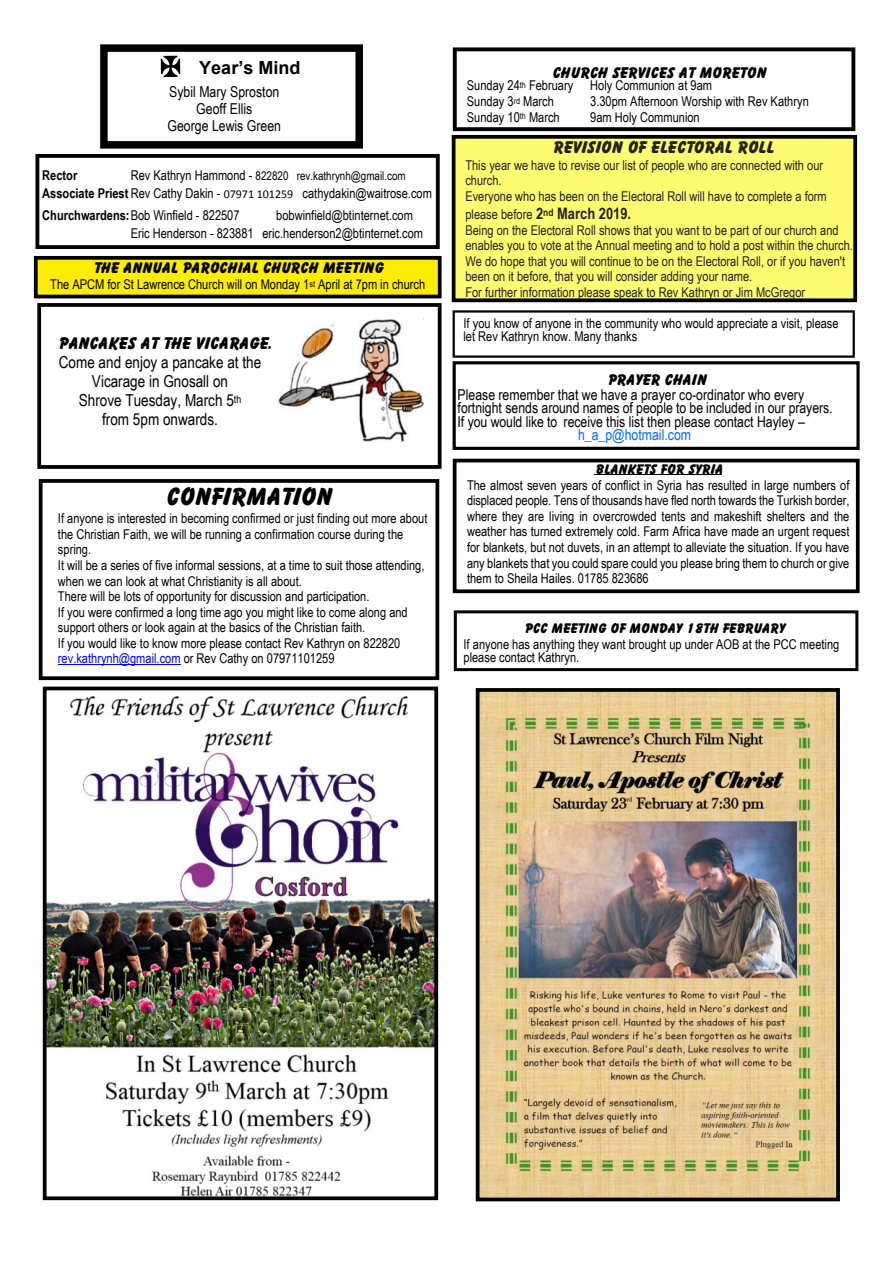
<style>
.page{position:relative;width:893px;height:1263px;background:#fff}
.page>*{position:absolute;margin:0;border:0;box-sizing:border-box;transform-origin:0 0}
.t1{font:24px "Balloonist SF Bold";color:#000}
.t2{font:700 18px "Arial";color:#000}
.t3{font:16.5px/18.9px "Arial Narrow";color:#000;text-align:center}
.t4{font:16.5px "Balloonist SF Bold";color:#222}
.t5{font:16.5px "Balloonist SF Bold";color:#000}
.t6{font:15px/13.5px "Arial Narrow";color:#000}
.t7{font:15px "Balloonist SF Bold";color:#000}
.t8{font:15px "Arial Narrow";color:#06f}
.t9{font:13.5px/15.5px "Arial Narrow";color:#000}
.t10{font:13.5px/15.6px "Arial Narrow";color:#222}
.t11{font:13.5px "Balloonist SF Bold";color:#000}
.t12{font:700 13.5px "Arial Narrow";color:#000}
.t13{font:12px "Arial Narrow";color:#000}
.s1{font-size:13.5px}
.s2{font-weight:700}
.s3{font-family:"Calibri";font-size:12px}
.s4{color:#00f}
.s5{font-weight:700;font-size:15.75px}
</style>
<div class="page">
<div style="left:454px;top:610px;width:404px;height:61px;background:#fff;border:3px solid #000"></div>
<div style="left:453px;top:47px;width:402px;height:84px;border:4px solid #000"></div>
<div style="left:100px;top:44px;width:263px;height:105px;border:8px solid #000"></div>
<svg style="left:161px;top:56px;width:19px;height:21px"></svg>
<div style="left:35px;top:154px;width:405px;height:95px;border:4px solid #000"></div>
<div style="left:39px;top:479px;width:400px;height:201px;border:4px solid #000"></div>
<hr style="left:58px;top:664px;width:123px;height:1px;background:#00f">
<div style="left:453px;top:459px;width:407px;height:134px;border:4px solid #000"></div>
<div style="left:454px;top:137px;width:401px;height:163px;background:#fffb71"></div>
<div style="left:452px;top:135px;width:405px;height:167px;border:4px solid #000"></div>
<div style="left:453px;top:361px;width:407px;height:89px;border:3px solid #000"></div>
<div style="left:453px;top:310px;width:402px;height:48px;border:2px solid #000"></div>
<img style="left:48px;top:696px;width:385px;height:499px">
<div style="left:43px;top:687px;width:395px;height:513px;border:4px solid #000"></div>
<img style="left:481px;top:693px;width:354px;height:503px">
<div style="left:476px;top:688px;width:364px;height:513px;border:4px solid #000"></div>
<div style="left:36px;top:258px;width:404px;height:38px;background:#ffed00"></div>
<div style="left:34px;top:256px;width:408px;height:42px;border:4px solid #000"></div>
<div style="left:37px;top:303px;width:405px;height:166px;border:4px solid #000"></div>
<img style="left:278px;top:318px;width:146px;height:124px">
<h2 class="t2" style="left:199px;top:61px;width:103px">Year’s Mind</h2>
<p class="t6" style="left:168px;top:84px;width:115px;line-height:17.2px;text-align:center">Sybil Mary Sproston<br>Geoff Ellis<br>George Lewis Green</p>
<p class="t12" style="left:42px;top:170px;width:37px">Rector</p>
<p class="t13" style="left:131px;top:172px;width:277px"><span class="s1">Rev Kathryn Hammond -</span> 822820 rev.kathrynh@gmail.com</p>
<p class="t9" style="left:42px;top:183px;width:391px;line-height:23px"><span class="s2">Associate Priest</span> Rev Cathy Dakin - <span class="s3">07971 101259</span> cathydakin@waitrose.com<br><span class="s2">Churchwardens:</span> Bob Winfield - 822507</p>
<p class="t9" style="left:131px;top:208px;width:294px;line-height:17.2px;text-indent:146px">bobwinfield@btinternet.com<br>Eric Henderson - 823881 eric.henderson2@btinternet.com</p>
<p class="t7" style="left:93px;top:262px;width:291px">THE ANNUAL PAROCHIAL CHURCH MEETING</p>
<p class="t9" style="left:50px;top:278px;width:376px">The APCM for St Lawrence Church will on Monday 1<sup>st</sup> April at 7pm in church</p>
<p class="t5" style="left:58px;top:336px;width:215px">PANCAKES AT THE VICARAGE.</p>
<p class="t3" style="left:59px;top:354px;width:204px">Come and enjoy a pancake at the<br>Vicarage in Gnosall on<br>Shrove Tuesday, March 5<sup>th<br></sup>from 5pm onwards.</p>
<h1 class="t1" style="left:165px;top:487px;width:168px">CONFIRMATION</h1>
<p class="t9" style="left:58px;top:512px;width:371px">If anyone is interested in becoming confirmed or just finding out more about the Christian Faith, we will be running a confirmation course during the spring.<br>It will be a series of five informal sessions, at a time to suit those attending, when we can look at what Christianity is all about.<br>There will be lots of opportunity for discussion and participation.<br>If you were confirmed a long time ago you might like to come along and support others or look again at the basics of the Christian faith.<br>If you would like to know more please contact Rev Kathryn on 822820 <span class="s4">rev.kathrynh@gmail.com</span> or Rev Cathy on 07971101259</p>
<p class="t7" style="left:551px;top:67px;width:216px">CHURCH SERVICES AT MORETON</p>
<p class="t9" style="left:467px;top:79px;width:108px">Sunday 24<sup>th</sup> February</p>
<p class="t9" style="left:590px;top:79px;width:123px">Holy Communion at 9am</p>
<p class="t9" style="left:467px;top:95px;width:89px">Sunday 3<sup>rd</sup> March</p>
<p class="t9" style="left:590px;top:95px;width:220px">3.30pm Afternoon Worship with Rev Kathryn</p>
<p class="t9" style="left:467px;top:110px;width:94px">Sunday 10<sup>th</sup> March</p>
<p class="t9" style="left:590px;top:110px;width:111px">9am Holy Communion</p>
<p class="t4" style="left:552px;top:141px;width:223px">REVISION OF ELECTORAL ROLL</p>
<p class="t10" style="left:465px;top:159px;width:363px">This year we have to revise our list of people who are connected with our church.<br>Everyone who has been on the Electoral Roll will have to complete a form</p>
<p class="t10" style="left:465px;top:207px;width:389px">please before <span class="s5">2</span><sup>nd</sup> <span class="s5">March 2019.<br></span>Being on the Electoral Roll shows that you want to be part of our church and enables you to vote at the Annual meeting and to hold a post within the church.<br>We do hope that you will continue to be on the Electoral Roll, or if you haven't been on it before, that you will consider adding your name.<br>For further information please speak to Rev Kathryn or Jim McGregor</p>
<p class="t9" style="left:463px;top:317px;width:377px;line-height:13.5px">If you know of anyone in the community who would appreciate a visit, please let Rev Kathryn know. Many thanks</p>
<p class="t7" style="left:607px;top:374px;width:101px">PRAYER CHAIN</p>
<p class="t6" style="left:458px;top:389px;width:376px">Please remember that we have a prayer co-ordinator who every fortnight sends around names of people to be included in our prayers.<br>If you would like to receive this list then please contact Hayley –</p>
<p class="t8" style="left:578px;top:429px;width:115px">h_a_p@hotmail.com</p>
<p class="t11" style="left:594px;top:464px;width:129px">BLANKETS FOR SYRIA</p>
<p class="t9" style="left:467px;top:479px;width:384px;text-align:justify">The almost seven years of conflict in Syria has resulted in large numbers of displaced people. Tens of thousands have fled north towards the Turkish border, where they are living in overcrowded tents and makeshift shelters and the weather has turned extremely cold. Farm Africa have made an urgent request for blankets, but not duvets, in an attempt to alleviate the situation. If you have any blankets that you could spare could you please bring them to church or give them to Sheila Hailes. 01785 823686</p>
<p class="t11" style="left:524px;top:623px;width:262px">PCC MEETING OF MONDAY 18TH FEBRUARY</p>
<p class="t9" style="left:464px;top:638px;width:377px;line-height:13.5px">If anyone has anything they want brought up under AOB at the PCC meeting please contact Kathryn.</p>
</div>
